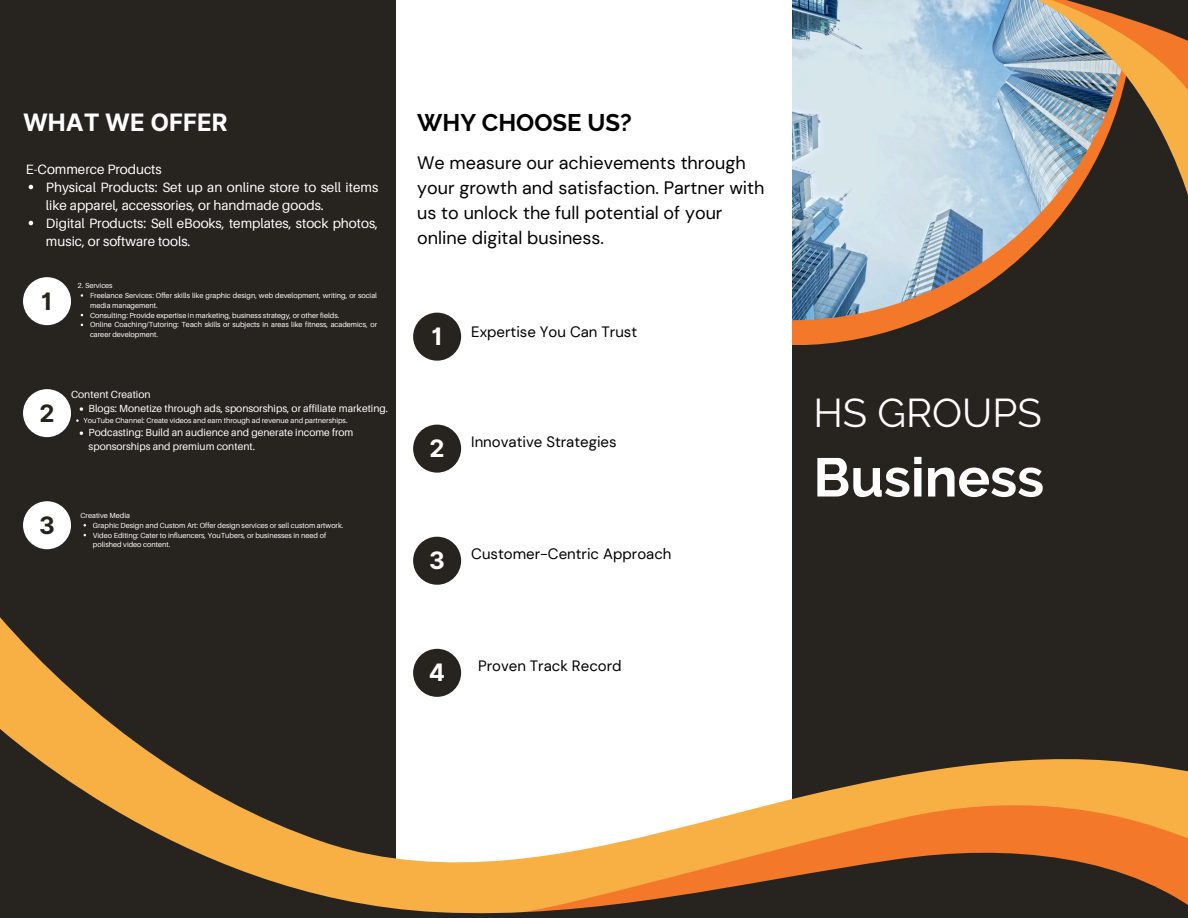
<style>
.page{position:relative;width:1188px;height:918px;background:#fff}
.page>*{position:absolute;margin:0;border:0;box-sizing:border-box;transform-origin:0 0}
.t1{font:700 54.3px "Raleway";color:#fff}
.t2{font:40.05px "Raleway";color:#fff}
.t3{font:700 24px "Inter";color:#fff}
.t4{font:700 24px "Raleway";color:#000}
.t5{font:700 24px "Inter";color:#27231f}
.t6{font:18px/24.8px "DM Sans";color:#000}
.t7{font:15px "DM Sans";color:#000}
.t8{font:13.5px/18px "Aileron";color:#fff}
.t9{font:10.35px/14.1px "Aileron";color:#fff}
.t10{font:7.35px/9.8px "Aileron";color:#fff}
</style>
<div class="page">
<div style="left:792px;top:0;width:396px;height:918px;background:#27231f"></div>
<div style="left:0;top:0;width:396px;height:918px;background:#27231f"></div>
<svg style="left:0;top:617px;width:462px;height:96px"></svg>
<svg style="left:0;top:713px;width:1188px;height:205px"></svg>
<svg style="left:792px;top:320px;width:129px;height:25px;fill:#f4782a"></svg>
<img style="left:792px;top:0;width:246px;height:320px">
<svg style="left:978px;top:169px;width:210px;height:72px"></svg>
<img style="left:978px;top:0;width:210px;height:169px">
<div style="left:413px;top:313px;width:48px;height:48px;background:#27231f;border-radius:50%"></div>
<div style="left:413px;top:537px;width:48px;height:48px;background:#27231f;border-radius:50%"></div>
<div style="left:413px;top:649px;width:48px;height:48px;background:#27231f;border-radius:50%"></div>
<div style="left:413px;top:425px;width:48px;height:48px;background:#27231f;border-radius:50%"></div>
<div style="left:23px;top:277px;width:48px;height:48px;background:#fff;border-radius:50%"></div>
<div style="left:23px;top:389px;width:48px;height:48px;background:#fff;border-radius:50%"></div>
<div style="left:23px;top:501px;width:48px;height:48px;background:#fff;border-radius:50%"></div>
<svg style="left:80px;top:407px;width:3px;height:4px"></svg>
<svg style="left:80px;top:431px;width:3px;height:4px"></svg>
<svg style="left:29px;top:185px;width:4px;height:4px"></svg>
<svg style="left:29px;top:221px;width:4px;height:4px"></svg>
<h1 class="t3" style="left:23px;top:108px;width:206px">WHAT WE OFFER</h1>
<p class="t8" style="left:26px;top:160px;width:137px">E-Commerce Products</p>
<h5 class="t8" style="left:46px;top:178px;width:334px">Physical Products: Set up an online store to sell items like apparel, accessories, or handmade goods.</h5>
<p class="t8" style="left:46px;top:214px;width:334px">Digital Products: Sell eBooks, templates, stock photos, music, or software tools.</p>
<p class="t5" style="left:41px;top:287px;width:13px">1</p>
<h3 class="t10" style="left:78px;top:281px;width:37px">2. Services</h3>
<h4 class="t10" style="left:90px;top:290px;width:288px">Freelance Services: Offer skills like graphic design, web development, writing, or social media management.</h4>
<p class="t10" style="left:90px;top:310px;width:251px">Consulting: Provide expertise in marketing, business strategy, or other fields.</p>
<h5 class="t10" style="left:90px;top:320px;width:288px">Online Coaching/Tutoring: Teach skills or subjects in areas like fitness, academics, or career development.</h5>
<p class="t5" style="left:39px;top:399px;width:17px">2</p>
<h6 class="t9" style="left:71px;top:387px;width:81px">Content Creation</h6>
<p class="t9" style="left:89px;top:401px;width:301px">Blogs: Monetize through ads, sponsorships, or affiliate marketing.</p>
<p class="t10" style="left:84px;top:416px;width:266px">YouTube Channel: Create videos and earn through ad revenue and partnerships.</p>
<p class="t9" style="left:89px;top:425px;width:266px">Podcasting: Build an audience and generate income from sponsorships and premium content.</p>
<h2 class="t5" style="left:39px;top:511px;width:17px">3</h2>
<p class="t10" style="left:81px;top:510px;width:51px">Creative Media</p>
<p class="t10" style="left:93px;top:520px;width:252px">Graphic Design and Custom Art: Offer design services or sell custom artwork.</p>
<h5 class="t10" style="left:93px;top:530px;width:235px">Video Editing: Cater to influencers, YouTubers, or businesses in need of polished video content.</h5>
<p class="t4" style="left:417px;top:109px;width:216px">WHY CHOOSE US?</p>
<p class="t6" style="left:417px;top:151px;width:349px">We measure our achievements through your growth and satisfaction. Partner with us to unlock the full potential of your online digital business.</p>
<p class="t3" style="left:431px;top:322px;width:13px">1</p>
<p class="t7" style="left:471px;top:322px;width:167px">Expertise You Can Trust</p>
<p class="t3" style="left:430px;top:434px;width:17px">2</p>
<p class="t7" style="left:471px;top:432px;width:147px">Innovative Strategies</p>
<p class="t3" style="left:429px;top:546px;width:17px">3</p>
<p class="t7" style="left:471px;top:544px;width:202px">Customer-Centric Approach</p>
<p class="t3" style="left:429px;top:658px;width:18px">4</p>
<p class="t7" style="left:478px;top:656px;width:145px">Proven Track Record</p>
<p class="t2" style="left:813px;top:389px;width:230px">HS GROUPS</p>
<p class="t1" style="left:813px;top:445px;width:232px">Business</p>
</div>
